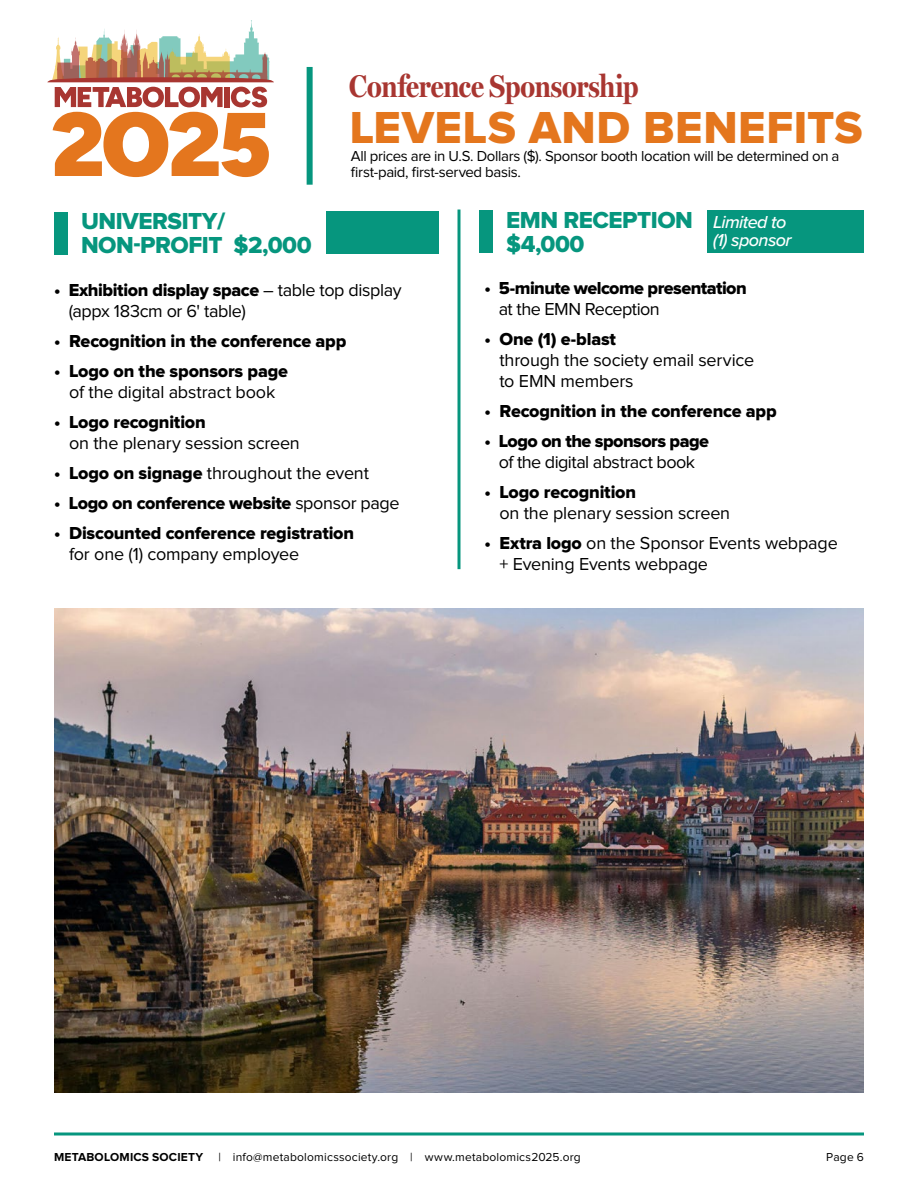
<style>
.page{position:relative;width:918px;height:1188px;background:#fff}
.page>*{position:absolute;margin:0;border:0;box-sizing:border-box;transform-origin:0 0}
.t1{font:46.5px "Proxima Nova Extrabld";letter-spacing:.01em;color:#e4761d}
.t2{font:700 31.5px "Miller Headline";letter-spacing:-.01em;color:#a83631}
.t3{font:24px/24px "Proxima Nova Extrabld";letter-spacing:-.02em;color:#06967e}
.t4{font:18px "Proxima Nova Extrabld";letter-spacing:-.015em;color:#000}
.t5{font:18px/21px "Proxima Nova";letter-spacing:-.01em;color:#000}
.t6{font:18px "Proxima Nova";letter-spacing:-.03em;color:#000}
.t7{font:italic 500 18px/18px "Proxima Nova";letter-spacing:-.035em;color:#fff}
.t8{font:15px/16.5px "Proxima Nova";letter-spacing:-.025em;color:#000}
.t9{font:12px "Proxima Nova";letter-spacing:.015em;color:#000}
.t10{font:700 12px "Proxima Nova";letter-spacing:.02em;color:#000}
.s1{font-family:"Proxima Nova"}
.s2{font-family:"Proxima Nova Extrabld"}
</style>
<div class="page">
<svg style="left:54px;top:1132px;width:810px;height:4px;background:#44b09e"></svg>
<svg style="left:47px;top:20px;width:227px;height:157px"></svg>
<img style="left:54px;top:609px;width:810px;height:484px">
<div style="left:707px;top:210px;width:157px;height:42px;background:#06967e"></div>
<div style="left:479px;top:210px;width:14px;height:42px;background:#06967e"></div>
<div style="left:307px;top:67px;width:6px;height:118px;background:#06967e"></div>
<hr style="left:458px;top:210px;width:2px;height:359px;background:#06967e">
<div style="left:326px;top:211px;width:113px;height:43px;background:#06967e"></div>
<div style="left:54px;top:212px;width:14px;height:43px;background:#06967e"></div>
<h2 class="t2" style="left:349px;top:67px;width:291px">Conference Sponsorship</h2>
<h1 class="t1" style="left:350px;top:106px;width:514px">LEVELS AND BENEFITS</h1>
<p class="t8" style="left:351px;top:148px;width:490px">All prices are in U.S. Dollars ($). Sponsor booth location will be determined on a first-paid, first-served basis.</p>
<h3 class="t3" style="left:81px;top:210px;width:232px">UNIVERSITY/<br>NON-PROFIT $2,000</h3>
<p class="t4" style="left:54px;top:282px;width:349px">• Exhibition display space <span class="s1">– table top display</span></p>
<p class="t5" style="left:69px;top:301px;width:179px">(appx 183cm or 6' table)</p>
<p class="t4" style="left:54px;top:333px;width:294px">• Recognition in the conference app</p>
<p class="t4" style="left:54px;top:363px;width:236px">• Logo on the sponsors page</p>
<p class="t5" style="left:69px;top:382px;width:208px">of the digital abstract book</p>
<p class="t4" style="left:54px;top:414px;width:153px">• Logo recognition</p>
<p class="t5" style="left:69px;top:433px;width:232px">on the plenary session screen</p>
<p class="t5" style="left:54px;top:463px;width:317px"><span class="s2">• Logo on signage</span> throughout the event</p>
<p class="t4" style="left:54px;top:495px;width:347px">• Logo on conference website <span class="s1">sponsor page</span></p>
<p class="t4" style="left:54px;top:525px;width:302px">• Discounted conference registration</p>
<p class="t5" style="left:69px;top:544px;width:232px">for one (1) company employee</p>
<h3 class="t3" style="left:506px;top:210px;width:188px">EMN RECEPTION $4,000</h3>
<p class="t7" style="left:713px;top:213px;width:80px">Limited to (1) sponsor</p>
<p class="t4" style="left:484px;top:279px;width:264px">• 5-minute welcome presentation</p>
<p class="t6" style="left:499px;top:300px;width:163px">at the EMN Reception</p>
<p class="t4" style="left:484px;top:330px;width:133px">• One (1) e-blast</p>
<p class="t5" style="left:499px;top:350px;width:256px">through the society email service to EMN members</p>
<p class="t4" style="left:484px;top:402px;width:294px">• Recognition in the conference app</p>
<p class="t4" style="left:484px;top:432px;width:226px">• Logo on the sponsors page</p>
<p class="t6" style="left:499px;top:453px;width:198px">of the digital abstract book</p>
<p class="t4" style="left:484px;top:483px;width:153px">• Logo recognition</p>
<p class="t5" style="left:499px;top:503px;width:232px">on the plenary session screen</p>
<p class="t5" style="left:499px;top:533px;width:340px;text-indent:-15px"><span class="s2">• Extra logo</span> on the Sponsor Events webpage + Evening Events webpage</p>
<p class="t10" style="left:54px;top:1152px;width:151px">METABOLOMICS SOCIETY</p>
<p class="t9" style="left:218px;top:1152px;width:364px">| info@metabolomicssociety.org | www.metabolomics2025.org</p>
<p class="t9" style="left:826px;top:1152px;width:39px">Page 6</p>
</div>
